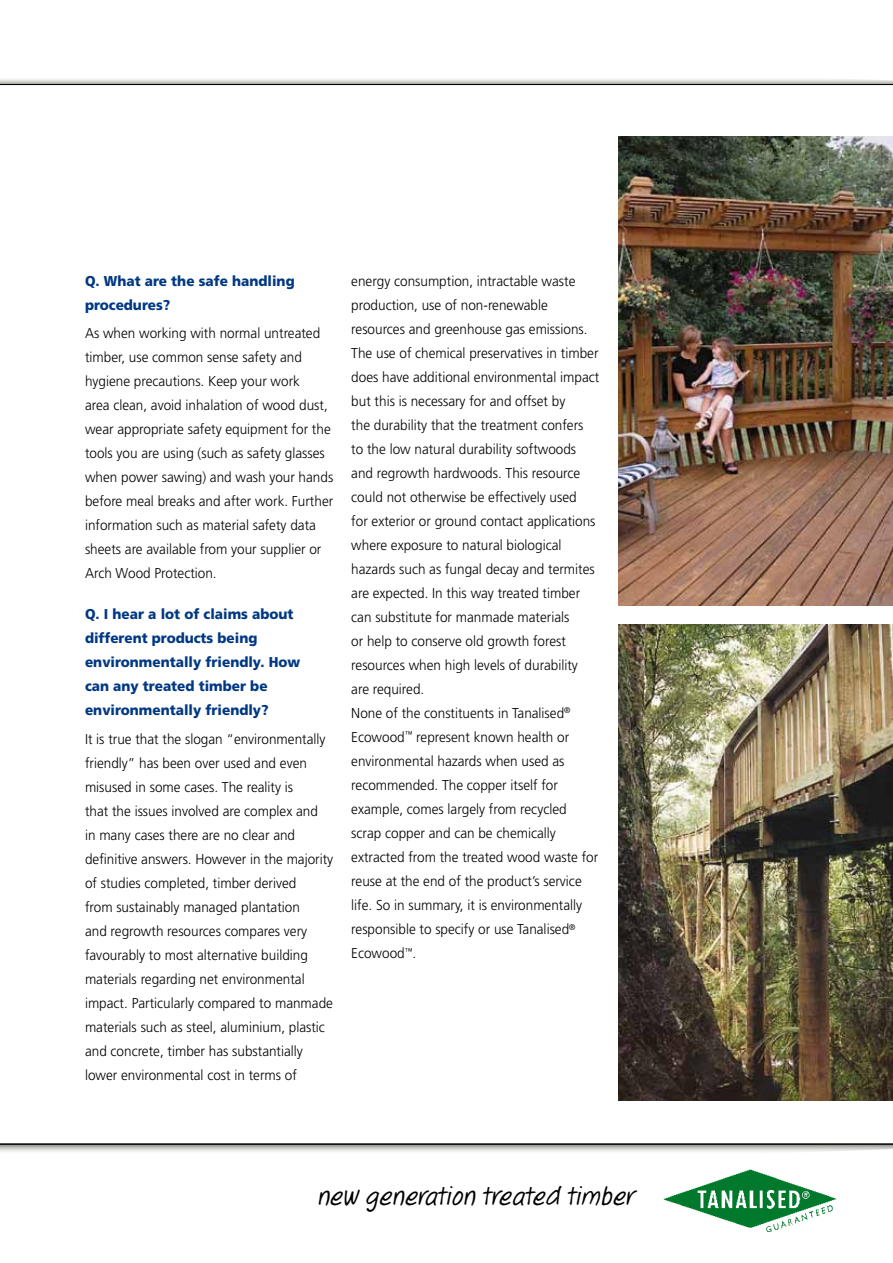
<style>
.page{position:relative;width:893px;height:1263px;background:#fff}
.page>*{position:absolute;margin:0;border:0;box-sizing:border-box;transform-origin:0 0}
.t1{font:italic 30px "Jotting";color:#000}
.t2{font:300 14.25px/24px "Frutiger";color:#000;scale:.95 1}
.t3{font:900 14.25px/24px "Frutiger";color:#003883;scale:.95 1}
</style>
<div class="page">
<svg style="left:0;top:79px;width:893px;height:5px"></svg>
<hr style="left:0;top:84px;width:893px;height:1px;background:#000">
<svg style="left:0;top:1145px;width:893px;height:7px"></svg>
<hr style="left:0;top:1144px;width:893px;height:1px;background:#000">
<img style="left:663px;top:1169px;width:174px;height:62px">
<img style="left:619px;top:137px;width:274px;height:469px">
<img style="left:619px;top:624px;width:274px;height:476px">
<p class="t3" style="left:85px;top:269px;width:222px">Q. What are the safe handling procedures?</p>
<p class="t2" style="left:85px;top:321px;width:263px">As when working with normal untreated timber, use common sense safety and hygiene precautions. Keep your work<br>area clean, avoid inhalation of wood dust, wear appropriate safety equipment for the tools you are using (such as safety glasses when power sawing) and wash your hands before meal breaks and after work. Further information such as material safety data sheets are available from your supplier or Arch Wood Protection.</p>
<p class="t3" style="left:85px;top:602px;width:228px">Q. I hear a lot of claims about different products being environmentally friendly. How can any treated timber be environmentally friendly?</p>
<p class="t2" style="left:85px;top:727px;width:263px">It is true that the slogan “environmentally friendly” has been over used and even misused in some cases. The reality is<br>that the issues involved are complex and<br>in many cases there are no clear and definitive answers. However in the majority of studies completed, timber derived<br>from sustainably managed plantation<br>and regrowth resources compares very favourably to most alternative building materials regarding net environmental impact. Particularly compared to manmade materials such as steel, aluminium, plastic and concrete, timber has substantially lower environmental cost in terms of</p>
<p class="t2" style="left:351px;top:269px;width:263px">energy consumption, intractable waste production, use of non-renewable resources and greenhouse gas emissions.<br>The use of chemical preservatives in timber does have additional environmental impact but this is necessary for and offset by<br>the durability that the treatment confers<br>to the low natural durability softwoods and regrowth hardwoods. This resource could not otherwise be effectively used<br>for exterior or ground contact applications where exposure to natural biological hazards such as fungal decay and termites are expected. In this way treated timber can substitute for manmade materials<br>or help to conserve old growth forest resources when high levels of durability are required.<br>None of the constituents in Tanalised<sup>® </sup>Ecowood<sup>™</sup> represent known health or environmental hazards when used as recommended. The copper itself for example, comes largely from recycled scrap copper and can be chemically extracted from the treated wood waste for reuse at the end of the product’s service life. So in summary, it is environmentally responsible to specify or use Tanalised<sup>® </sup>Ecowood<sup>™</sup>.</p>
<h1 class="t1" style="left:317px;top:1180px;width:319px">new generation treated timber</h1>
</div>
